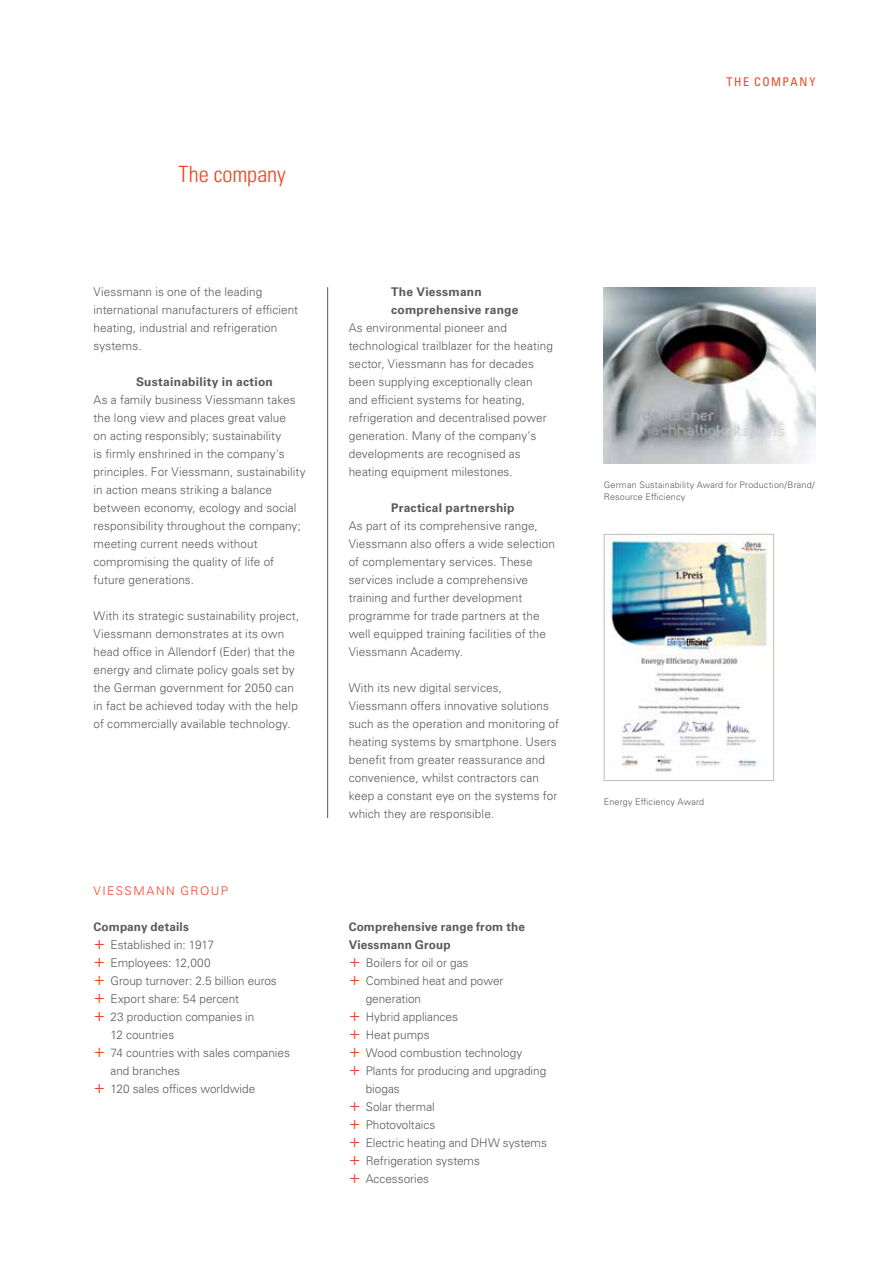
<style>
.page{position:relative;width:893px;height:1263px;background:#fff}
.page>*{position:absolute;margin:0;border:0;box-sizing:border-box;transform-origin:0 0}
.t1{font:22.5px "Univers LTCYR 47 Light Cond";letter-spacing:-.005em;color:#ef4423}
.t2{font:300 12px/18px "Univers LTCYR 45";letter-spacing:.005em;color:#58595b}
.t3{font:700 12px/18px "Univers LTCYR 65";letter-spacing:.02em;color:#58595b}
.t4{font:300 12px "Univers LTCYR 45";color:#ef4423}
.t5{font:condensed 12px "Univers LTCYR 57";letter-spacing:.135em;color:#ef4423}
.t6{font:300 9px/12px "Univers LTCYR 45";letter-spacing:.02em;color:#58595b}
.s1{font-size:18px;color:#ef4423}
</style>
<div class="page">
<hr style="left:327px;top:287px;width:1px;height:531px;background:#58595b">
<img style="left:606px;top:536px;width:162px;height:236px">
<div style="left:604px;top:534px;width:170px;height:247px;border:1px solid #bcbec0"></div>
<img style="left:604px;top:287px;width:211px;height:177px">
<h1 class="t1" style="left:179px;top:159px;width:109px">The company</h1>
<p class="t2" style="left:94px;top:282px;width:206px">Viessmann is one of the leading international manufacturers of efficient heating, industrial and refrigeration systems.</p>
<p class="t3" style="left:136px;top:372px;width:138px">Sustainability in action</p>
<p class="t2" style="left:94px;top:390px;width:214px">As a family business Viessmann takes the long view and places great value<br>on acting responsibly; sustainability<br>is firmly enshrined in the company's principles. For Viessmann, sustainability in action means striking a balance between economy, ecology and social responsibility throughout the company; meeting current needs without compromising the quality of life of future generations.</p>
<p class="t2" style="left:94px;top:606px;width:207px">With its strategic sustainability project, Viessmann demonstrates at its own head office in Allendorf (Eder) that the energy and climate policy goals set by the German government for 2050 can in fact be achieved today with the help of commercially available technology.</p>
<p class="t4" style="left:94px;top:883px;width:19px">Viessmann</p>
<p class="t4" style="left:181px;top:883px;width:21px">Group</p>
<p class="t3" style="left:94px;top:917px;width:97px">Company details</p>
<p class="t2" style="left:94px;top:936px;width:122px"><span class="s1">+</span> Established in: 1917</p>
<p class="t2" style="left:94px;top:954px;width:119px"><span class="s1">+</span> Employees: 12,000</p>
<p class="t2" style="left:94px;top:972px;width:185px"><span class="s1">+</span> Group turnover: 2.5 billion euros</p>
<p class="t2" style="left:94px;top:990px;width:147px"><span class="s1">+</span> Export share: 54 percent</p>
<p class="t2" style="left:94px;top:1008px;width:162px"><span class="s1">+</span> 23 production companies in</p>
<p class="t2" style="left:111px;top:1026px;width:65px">12 countries</p>
<p class="t2" style="left:94px;top:1044px;width:198px"><span class="s1">+</span> 74 countries with sales companies</p>
<p class="t2" style="left:111px;top:1062px;width:71px">and branches</p>
<p class="t2" style="left:94px;top:1080px;width:163px"><span class="s1">+</span> 120 sales offices worldwide</p>
<p class="t3" style="left:391px;top:282px;width:129px">The Viessmann comprehensive range</p>
<p class="t2" style="left:349px;top:318px;width:206px">As environmental pioneer and technological trailblazer for the heating sector, Viessmann has for decades been supplying exceptionally clean and efficient systems for heating, refrigeration and decentralised power generation. Many of the company’s developments are recognised as heating equipment milestones.</p>
<p class="t3" style="left:391px;top:498px;width:125px">Practical partnership</p>
<p class="t2" style="left:349px;top:516px;width:208px">As part of its comprehensive range, Viessmann also offers a wide selection of complementary services. These services include a comprehensive training and further development programme for trade partners at the well equipped training facilities of the Viessmann Academy.</p>
<p class="t2" style="left:349px;top:678px;width:212px">With its new digital services, Viessmann offers innovative solutions such as the operation and monitoring of heating systems by smartphone. Users benefit from greater reassurance and convenience, whilst contractors can keep a constant eye on the systems for which they are responsible.</p>
<p class="t3" style="left:349px;top:917px;width:178px">Comprehensive range from the<br>Viessmann Group</p>
<p class="t2" style="left:349px;top:954px;width:121px"><span class="s1">+</span> Boilers for oil or gas</p>
<p class="t2" style="left:349px;top:972px;width:156px"><span class="s1">+</span> Combined heat and power</p>
<p class="t2" style="left:366px;top:990px;width:57px">generation</p>
<p class="t2" style="left:349px;top:1008px;width:111px"><span class="s1">+</span> Hybrid appliances</p>
<p class="t2" style="left:349px;top:1026px;width:82px"><span class="s1">+</span> Heat pumps</p>
<p class="t2" style="left:349px;top:1044px;width:175px"><span class="s1">+</span> Wood combustion technology</p>
<p class="t2" style="left:349px;top:1062px;width:199px"><span class="s1">+</span> Plants for producing and upgrading</p>
<p class="t2" style="left:366px;top:1080px;width:36px">biogas</p>
<p class="t2" style="left:349px;top:1098px;width:88px"><span class="s1">+</span> Solar thermal</p>
<p class="t2" style="left:349px;top:1116px;width:88px"><span class="s1">+</span> Photovoltaics</p>
<p class="t2" style="left:349px;top:1134px;width:200px"><span class="s1">+</span> Electric heating and DHW systems</p>
<p class="t2" style="left:349px;top:1152px;width:133px"><span class="s1">+</span> Refrigeration systems</p>
<p class="t2" style="left:349px;top:1170px;width:82px"><span class="s1">+</span> Accessories</p>
<p class="t5" style="left:726px;top:74px;width:82px">THE COMPANY</p>
<p class="t6" style="left:604px;top:478px;width:212px">German Sustainability Award for Production/Brand/<br>Resource Efficiency</p>
<p class="t6" style="left:604px;top:796px;width:102px">Energy Efficiency Award</p>
</div>
